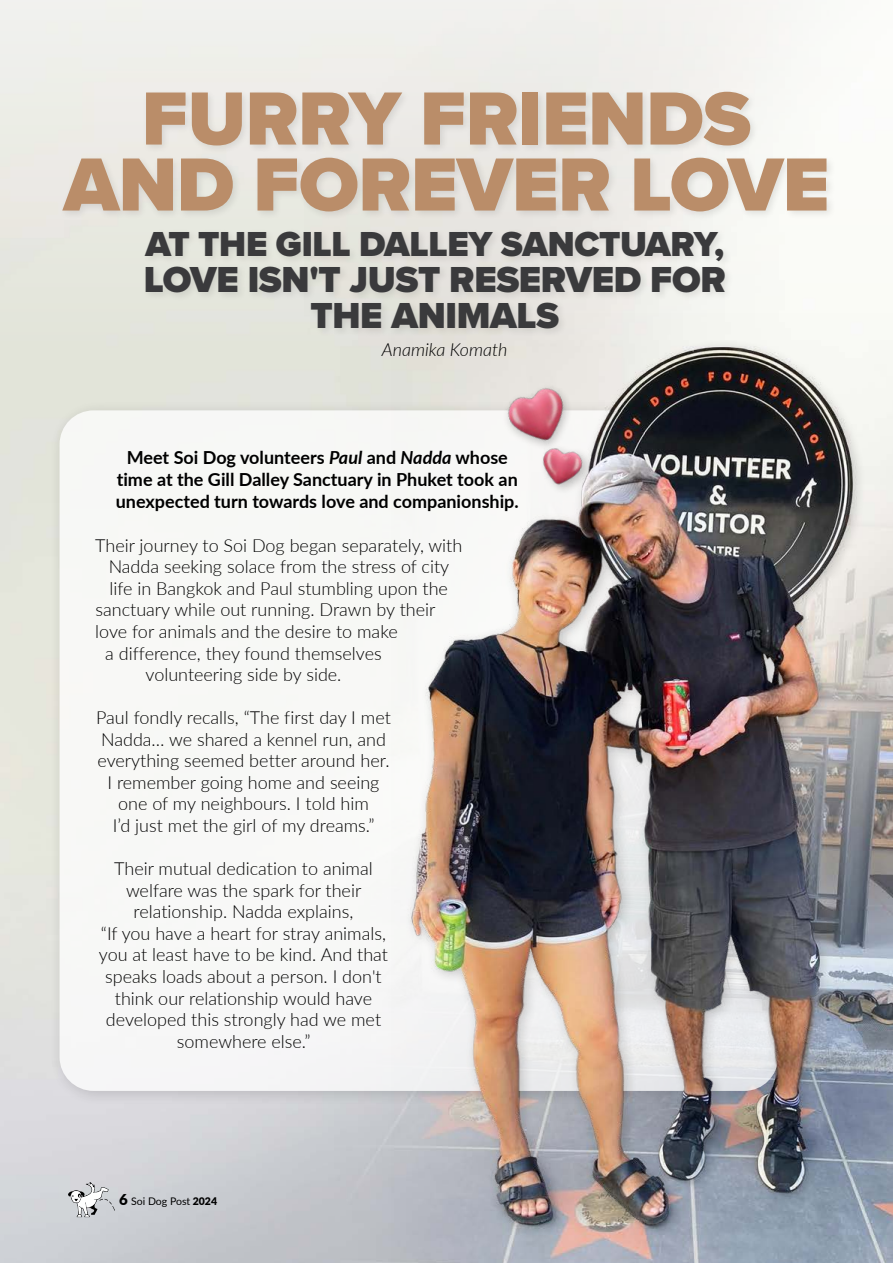
<style>
.page{position:relative;width:893px;height:1263px;background:#fff}
.page>*{position:absolute;margin:0;border:0;box-sizing:border-box;transform-origin:0 0}
.t1{font:900 78px/66px "Proxima Nova";letter-spacing:-.005em;color:#ba8d69;text-align:center}
.t2{font:900 37.5px/36px "Proxima Nova";letter-spacing:-.01em;color:#3a3a3c;text-align:center}
.t3{font:900 36px "Proxima Nova";letter-spacing:-.01em;color:#3a3a3c}
.t4{font:300 18px/21.6px "Lato";color:#000;text-align:center}
.t5{font:700 18px/21.6px "Lato";color:#000;text-align:center}
.t6{font:italic 300 18px "Lato";color:#000}
.t7{font:10.5px "Lato";letter-spacing:-.005em;color:#000}
.s1{font-style:italic}
.s2{font-weight:900;font-size:15px}
.s3{font-weight:900}
</style>
<div class="page">
<div style="left:49px;top:399px;width:746px;height:708px;background:#000;opacity:.2"></div>
<div style="left:60px;top:410px;width:718px;height:681px;background:#f7f8f6;border-radius:34px"></div>
<div style="left:0;top:0;width:893px;height:356px;background:linear-gradient(to right,#e7e8e1,#f8f7f5)"></div>
<img style="left:391px;top:313px;width:502px;height:950px">
<div style="left:59px;top:88px;width:778px;height:133px;background:#000;opacity:.1"></div>
<div style="left:142px;top:227px;width:592px;height:111px;background:#000;opacity:.1"></div>
<div style="left:538px;top:443px;width:56px;height:53px;background:#000;opacity:.25"></div>
<img style="left:537px;top:443px;width:50px;height:49px">
<img style="left:498px;top:378px;width:79px;height:79px">
<svg style="left:68px;top:1182px;width:47px;height:35px"></svg>
<h1 class="t1" style="left:64px;top:85px;width:767px">FURRY FRIENDS<br>AND FOREVER LOVE</h1>
<h3 class="t3" style="left:145px;top:217px;width:580px">AT THE GILL DALLEY SANCTUARY,</h3>
<h2 class="t2" style="left:144px;top:261px;width:584px">LOVE ISN'T JUST RESERVED FOR<br>THE ANIMALS</h2>
<p class="t6" style="left:382px;top:337px;width:127px">Anamika Komath</p>
<p class="t5" style="left:116px;top:446px;width:405px">Meet Soi Dog volunteers <span class="s1">Paul</span> and <span class="s1">Nadda</span> whose time at the Gill Dalley Sanctuary in Phuket took an unexpected turn towards love and companionship.</p>
<p class="t4" style="left:95px;top:534px;width:369px">Their journey to Soi Dog began separately, with</p>
<p class="t4" style="left:109px;top:555px;width:342px">Nadda seeking solace from the stress of city</p>
<p class="t4" style="left:110px;top:577px;width:340px">life in Bangkok and Paul stumbling upon the</p>
<p class="t4" style="left:95px;top:598px;width:341px">sanctuary while out running. Drawn by their</p>
<p class="t4" style="left:95px;top:620px;width:304px">love for animals and the desire to make</p>
<p class="t4" style="left:105px;top:642px;width:278px">a difference, they found themselves</p>
<p class="t4" style="left:146px;top:663px;width:197px">volunteering side by side.</p>
<p class="t4" style="left:96px;top:706px;width:296px">Paul fondly recalls, “The first day I met Nadda… we shared a kennel run, and everything seemed better around her.<br>I remember going home and seeing one of my neighbours. I told him<br>I’d just met the girl of my dreams.”</p>
<p class="t4" style="left:99px;top:857px;width:291px">Their mutual dedication to animal welfare was the spark for their relationship. Nadda explains,<br>“If you have a heart for stray animals, you at least have to be kind. And that speaks loads about a person. I don't think our relationship would have developed this strongly had we met somewhere else.”</p>
<p class="t7" style="left:119px;top:1194px;width:100px"><span class="s2">6</span> Soi Dog Post <span class="s3">2024</span></p>
</div>
